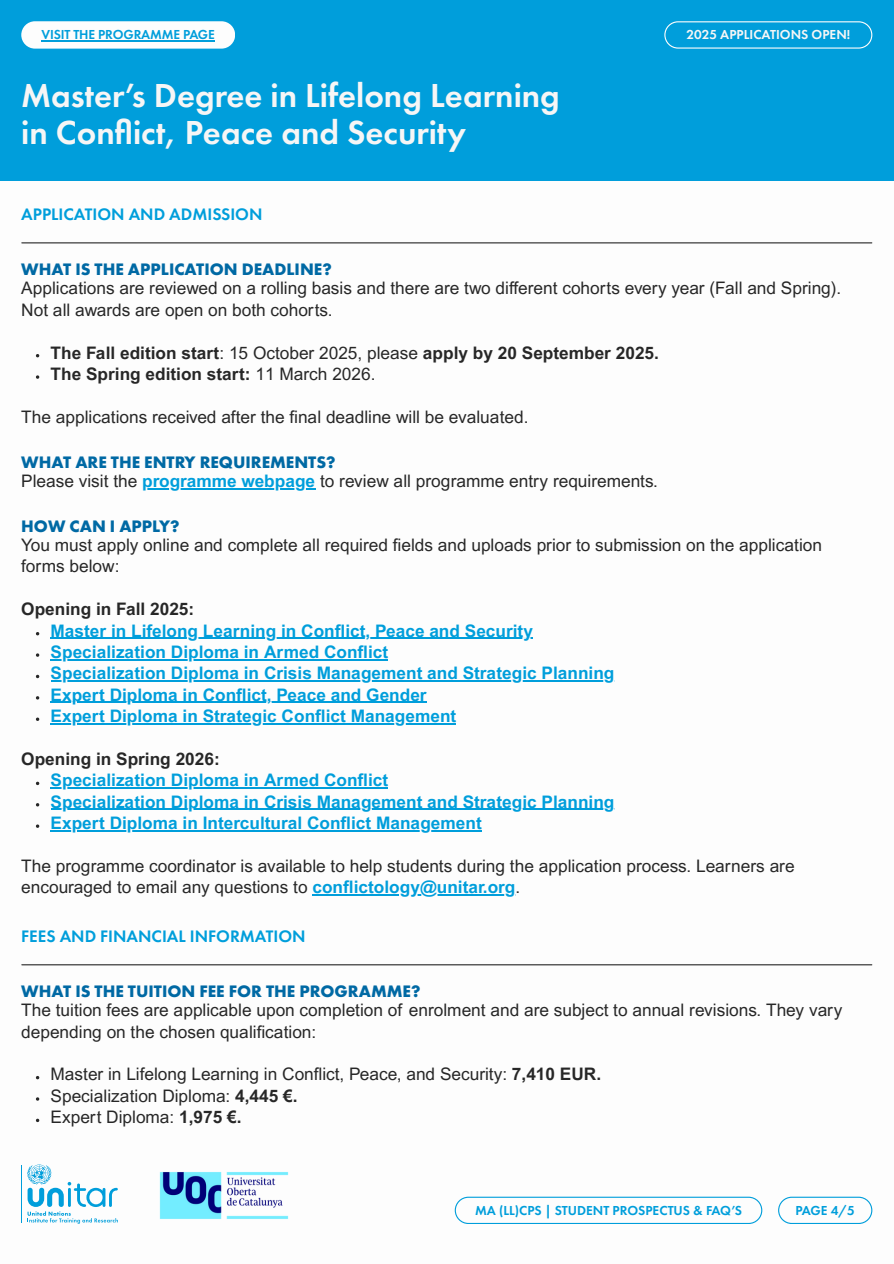
<style>
.page{position:relative;width:894px;height:1264px;background:#fff}
.page>*{position:absolute;margin:0;border:0;box-sizing:border-box;transform-origin:0 0}
.t1{font:600 34.5px "Futura PT";color:#f6f6f6}
.t2{font:17.25px/19.2px "Arial MT Pro";color:#272727}
.t3{font:700 17.25px "Arial MT Pro";color:#009edb}
.t4{font:700 17.25px "Arial MT Pro";color:#272727}
.t5{font:600 17.25px "Futura PT";color:#009edb}
.t6{font:700 17.25px "Futura PT";color:#0069a4}
.t7{font:600 13.5px "Futura PT";letter-spacing:-.01em;color:#009edb}
.t8{font:600 13.5px "Futura PT";color:#f6f6f6}
.s1{font-weight:400}
.s2{font-family:"Futura PT";font-weight:700;color:#0069a4}
.s3{font-weight:700;color:#009edb}
.s4{font-weight:700}
</style>
<div class="page">
<div style="left:0;top:0;width:893px;height:1263px;background:#009edb"></div>
<div style="left:0;top:181px;width:893px;height:1082px;background:#fdfdfd"></div>
<svg style="left:36px;top:375px;width:3px;height:4px"></svg>
<hr style="left:142px;top:488px;width:173px;height:1px;background:#009edb">
<hr style="left:51px;top:637px;width:482px;height:1px;background:#009edb">
<hr style="left:51px;top:659px;width:337px;height:1px;background:#009edb">
<hr style="left:51px;top:680px;width:563px;height:1px;background:#009edb">
<hr style="left:51px;top:701px;width:375px;height:2px;background:#009edb">
<svg style="left:36px;top:717px;width:3px;height:4px"></svg>
<hr style="left:51px;top:723px;width:405px;height:1px;background:#009edb">
<hr style="left:51px;top:787px;width:337px;height:1px;background:#009edb">
<hr style="left:51px;top:808px;width:563px;height:1px;background:#009edb">
<hr style="left:51px;top:830px;width:430px;height:1px;background:#009edb">
<hr style="left:312px;top:894px;width:203px;height:1px;background:#009edb">
<hr style="left:22px;top:242px;width:849px;height:1px;background:#272727">
<svg style="left:27px;top:1164px;width:91px;height:59px"></svg>
<hr style="left:21px;top:1165px;width:1px;height:57px;background:#009edb">
<img style="left:159px;top:1172px;width:130px;height:46px">
<hr style="left:22px;top:964px;width:849px;height:1px;background:#272727">
<svg style="left:664px;top:21px;width:208px;height:27px"></svg>
<svg style="left:778px;top:1196px;width:94px;height:27px"></svg>
<svg style="left:454px;top:1196px;width:307px;height:27px"></svg>
<div style="left:21px;top:21px;width:214px;height:28px;background:#fdfdfd;border-radius:14px"></div>
<hr style="left:42px;top:40px;width:172px;height:2px;background:#009edb">
<p class="t7" style="left:42px;top:26px;width:175px">VISIT THE PROGRAMME PAGE</p>
<p class="t1" style="left:21px;top:73px;width:540px">Master’s Degree in Lifelong Learning</p>
<p class="t1" style="left:21px;top:110px;width:446px">in Conflict, Peace and Security</p>
<h2 class="t5" style="left:21px;top:203px;width:243px">APPLICATION AND ADMISSION</h2>
<p class="t8" style="left:686px;top:26px;width:165px">2025 APPLICATIONS OPEN!</p>
<p class="t6" style="left:21px;top:258px;width:312px">WHAT IS THE APPLICATION DEADLINE?</p>
<p class="t2" style="left:21px;top:280px;width:821px;line-height:21.3px">Applications are reviewed on a rolling basis and there are two different cohorts every year (Fall and Spring).<br>Not all awards are open on both cohorts.</p>
<p class="t4" style="left:51px;top:346px;width:609px">The Fall edition start<span class="s1">: 15 October 2025, please</span> apply by 20 September 2025.</p>
<h2 class="t4" style="left:51px;top:367px;width:326px">The Spring edition start: <span class="s1">11 March 2026.</span></h2>
<h4 class="t2" style="left:21px;top:409px;width:508px">The applications received after the fi nal deadline will be evaluated.</h4>
<p class="t2" style="left:21px;top:454px;width:638px"><span class="s2">WHAT ARE THE ENTRY REQUIREMENTS?<br></span>Please visit the <span class="s3">programme webpage</span> to review all programme entry requirements.</p>
<h4 class="t2" style="left:21px;top:518px;width:802px"><span class="s2">HOW CAN I APPLY?<br></span>You must apply online and complete all required fields and uploads prior to submission on the application</h4>
<h4 class="t2" style="left:21px;top:559px;width:100px">forms below:</h4>
<h4 class="t4" style="left:21px;top:602px;width:174px">Opening in Fall 2025:</h4>
<h3 class="t3" style="left:51px;top:624px;width:483px">Master in Lifelong Learning in Confl ict, Peace and Security</h3>
<p class="t3" style="left:51px;top:645px;width:339px">Specialization Diploma in Armed Confl ict</p>
<p class="t3" style="left:51px;top:666px;width:565px">Specialization Diploma in Crisis Management and Strategic Planning</p>
<p class="t3" style="left:51px;top:688px;width:377px">Expert Diploma in Confl ict, Peace and Gender</p>
<p class="t3" style="left:51px;top:709px;width:407px">Expert Diploma in Strategic Confl ict Management</p>
<p class="t4" style="left:21px;top:752px;width:200px">Opening in Spring 2026:</p>
<h3 class="t3" style="left:51px;top:773px;width:339px">Specialization Diploma in Armed Confl ict</h3>
<p class="t3" style="left:51px;top:795px;width:565px">Specialization Diploma in Crisis Management and Strategic Planning</p>
<p class="t3" style="left:51px;top:816px;width:432px">Expert Diploma in Intercultural Confl ict Management</p>
<p class="t2" style="left:21px;top:857px;width:774px;line-height:21.3px">The programme coordinator is available to help students during the application process. Learners are encouraged to email any questions to <span class="s3">confl ictology@unitar.org</span>.</p>
<p class="t5" style="left:21px;top:925px;width:286px">FEES AND FINANCIAL INFORMATION</p>
<p class="t2" style="left:21px;top:983px;width:822px"><span class="s2">WHAT IS THE TUITION FEE FOR THE PROGRAMME?<br></span>The tuition fees are applicable upon completion of enrolment and are subject to annual revisions. They vary</p>
<h4 class="t2" style="left:21px;top:1024px;width:296px">depending on the chosen qualification:</h4>
<h4 class="t2" style="left:51px;top:1066px;width:552px">Master in Lifelong Learning in Confl ict, Peace, and Security: <span class="s4">7,410 EUR.</span></h4>
<p class="t2" style="left:51px;top:1088px;width:248px">Specialization Diploma: <span class="s4">4,445 €.</span></p>
<p class="t2" style="left:51px;top:1109px;width:192px">Expert Diploma: <span class="s4">1,975 €.</span></p>
<p class="t7" style="left:475px;top:1201px;width:268px">MA (LL)CPS | STUDENT PROSPECTUS &amp; FAQ’S</p>
<p class="t7" style="left:795px;top:1201px;width:61px">PAGE 4/5</p>
</div>
